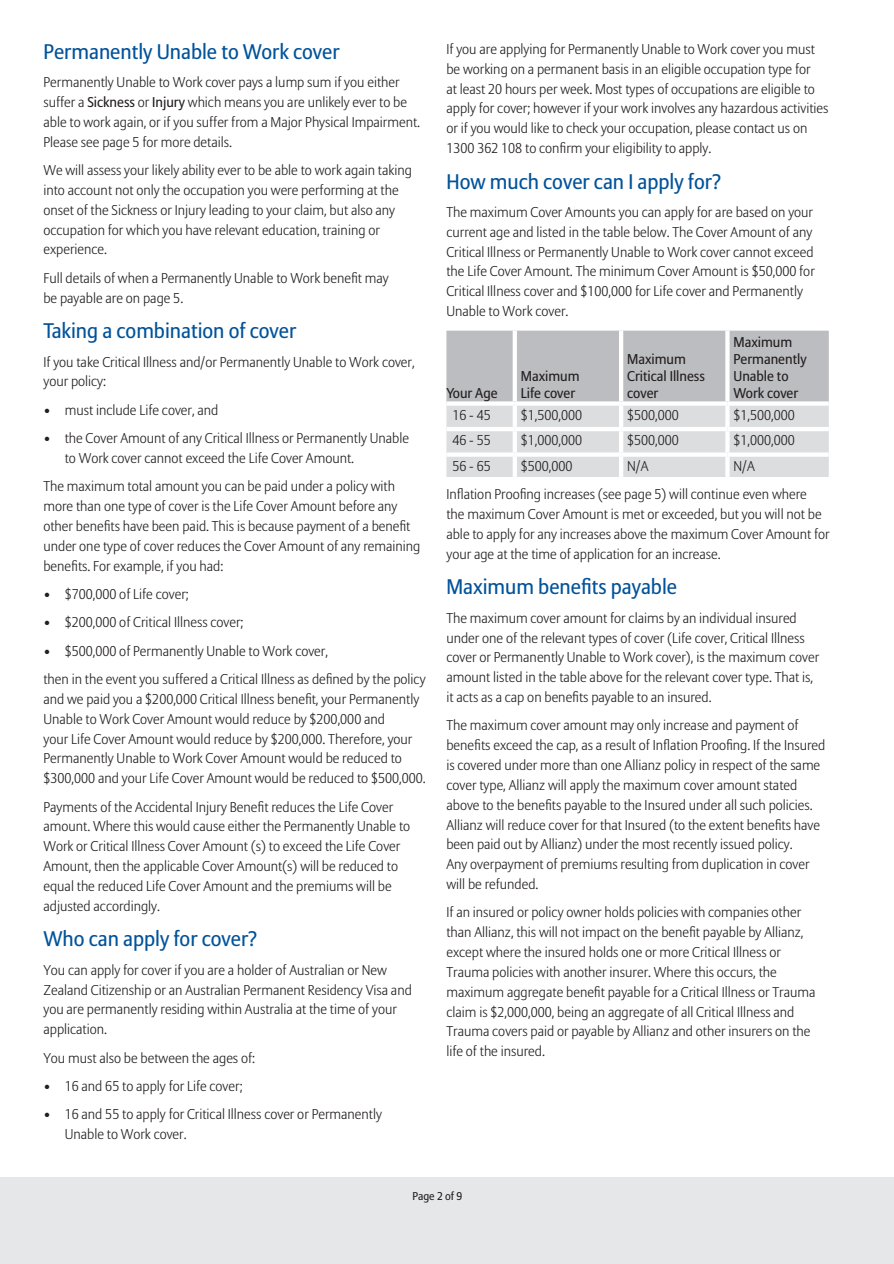
<style>
.page{position:relative;width:894px;height:1264px;background:#fff}
.page>*{position:absolute;margin:0;border:0;box-sizing:border-box;transform-origin:0 0}
.t1{font:21px "Allianz Sans";color:#01529a}
.t2{font:300 14.1px/19.8px "Allianz Sans";color:#231f20}
.t3{font:14.1px/16.8px "Allianz Sans";color:#231f20}
.t4{font:11.25px "Allianz Sans";color:#231f20}
.s1{font-weight:400}
</style>
<div class="page">
<div style="left:1px;top:1176px;width:893px;height:87px;background:#e6e7e9"></div>
<svg style="left:446px;top:330px;width:383px;height:147px;background:#cccdcf"></svg>
<hr style="left:513px;top:330px;width:4px;height:71px;background:#fff">
<hr style="left:619px;top:330px;width:4px;height:71px;background:#fff">
<svg style="left:725px;top:330px;width:4px;height:71px"></svg>
<hr style="left:513px;top:405px;width:4px;height:22px;background:#fff">
<hr style="left:619px;top:405px;width:4px;height:22px;background:#fff">
<svg style="left:725px;top:405px;width:4px;height:22px"></svg>
<hr style="left:513px;top:431px;width:4px;height:21px;background:#fff">
<hr style="left:619px;top:431px;width:4px;height:21px;background:#fff">
<svg style="left:725px;top:431px;width:4px;height:21px"></svg>
<hr style="left:513px;top:456px;width:4px;height:21px;background:#fff">
<hr style="left:619px;top:456px;width:4px;height:21px;background:#fff">
<svg style="left:725px;top:456px;width:4px;height:21px"></svg>
<svg style="left:446px;top:401px;width:69px;height:4px"></svg>
<svg style="left:515px;top:401px;width:106px;height:4px"></svg>
<svg style="left:621px;top:401px;width:106px;height:4px"></svg>
<svg style="left:727px;top:401px;width:102px;height:4px"></svg>
<hr style="left:446px;top:427px;width:69px;height:4px;background:#fff">
<hr style="left:515px;top:427px;width:106px;height:4px;background:#fff">
<hr style="left:621px;top:427px;width:106px;height:4px;background:#fff">
<hr style="left:727px;top:427px;width:102px;height:4px;background:#fff">
<svg style="left:446px;top:452px;width:69px;height:4px"></svg>
<svg style="left:515px;top:452px;width:106px;height:4px"></svg>
<svg style="left:621px;top:452px;width:106px;height:4px"></svg>
<svg style="left:727px;top:452px;width:102px;height:4px"></svg>
<h1 class="t1" style="left:43px;top:39px;width:298px">Permanently Unable to Work cover</h1>
<p class="t2" style="left:43px;top:73px;width:378px">Permanently Unable to Work cover pays a lump sum if you either suffer a <span class="s1">Sickness</span> or <span class="s1">Injury</span> which means you are unlikely ever to be able to work again, or if you suffer from a Major Physical Impairment.<br>Please see page 5 for more details.</p>
<p class="t2" style="left:43px;top:161px;width:370px">We will assess your likely ability ever to be able to work again taking into account not only the occupation you were performing at the onset of the Sickness or Injury leading to your claim, but also any occupation for which you have relevant education, training or experience.</p>
<p class="t2" style="left:43px;top:268px;width:347px">Full details of when a Permanently Unable to Work benefit may be payable are on page 5.</p>
<h1 class="t1" style="left:43px;top:318px;width:254px">Taking a combination of cover</h1>
<p class="t2" style="left:43px;top:352px;width:373px">If you take Critical Illness and/or Permanently Unable to Work cover, your policy:</p>
<p class="t2" style="left:43px;top:400px;width:176px">• must include Life cover, and</p>
<p class="t2" style="left:65px;top:429px;width:346px;text-indent:-21px">• the Cover Amount of any Critical Illness or Permanently Unable to Work cover cannot exceed the Life Cover Amount.</p>
<p class="t2" style="left:43px;top:477px;width:378px">The maximum total amount you can be paid under a policy with more than one type of cover is the Life Cover Amount before any other benefits have been paid. This is because payment of a benefit under one type of cover reduces the Cover Amount of any remaining benefits. For example, if you had:</p>
<p class="t2" style="left:43px;top:584px;width:147px">• $700,000 of Life cover;</p>
<p class="t2" style="left:43px;top:613px;width:201px">• $200,000 of Critical Illness cover;</p>
<p class="t2" style="left:43px;top:637px;width:384px;line-height:28.3px">• $500,000 of Permanently Unable to Work cover,<br>then in the event you suffered a Critical Illness as defined by the policy</p>
<p class="t2" style="left:43px;top:689px;width:384px">and we paid you a $200,000 Critical Illness benefit, your Permanently Unable to Work Cover Amount would reduce by $200,000 and<br>your Life Cover Amount would reduce by $200,000. Therefore, your Permanently Unable to Work Cover Amount would be reduced to $300,000 and your Life Cover Amount would be reduced to $500,000.</p>
<p class="t2" style="left:43px;top:797px;width:368px">Payments of the Accidental Injury Benefit reduces the Life Cover amount. Where this would cause either the Permanently Unable to Work or Critical Illness Cover Amount (s) to exceed the Life Cover Amount, then the applicable Cover Amount(s) will be reduced to equal the reduced Life Cover Amount and the premiums will be adjusted accordingly.</p>
<h1 class="t1" style="left:43px;top:926px;width:216px">Who can apply for cover?</h1>
<p class="t2" style="left:43px;top:960px;width:370px">You can apply for cover if you are a holder of Australian or New Zealand Citizenship or an Australian Permanent Residency Visa and you are permanently residing within Australia at the time of your application.</p>
<p class="t2" style="left:43px;top:1048px;width:213px">You must also be between the ages of:</p>
<p class="t2" style="left:43px;top:1076px;width:201px">• 16 and 65 to apply for Life cover;</p>
<p class="t2" style="left:65px;top:1104px;width:319px;text-indent:-21px">• 16 and 55 to apply for Critical Illness cover or Permanently<br>Unable to Work cover.</p>
<p class="t2" style="left:446px;top:40px;width:383px">If you are applying for Permanently Unable to Work cover you must be working on a permanent basis in an eligible occupation type for<br>at least 20 hours per week. Most types of occupations are eligible to apply for cover; however if your work involves any hazardous activities or if you would like to check your occupation, please contact us on 1300 362 108 to confirm your eligibility to apply.</p>
<h1 class="t1" style="left:446px;top:169px;width:276px">How much cover can I apply for?</h1>
<p class="t2" style="left:446px;top:203px;width:370px">The maximum Cover Amounts you can apply for are based on your current age and listed in the table below. The Cover Amount of any Critical Illness or Permanently Unable to Work cover cannot exceed the Life Cover Amount. The minimum Cover Amount is $50,000 for Critical Illness cover and $100,000 for Life cover and Permanently Unable to Work cover.</p>
<p class="t3" style="left:446px;top:385px;width:53px">Your Age</p>
<p class="t3" style="left:521px;top:368px;width:60px">Maximum<br>Life cover</p>
<p class="t3" style="left:627px;top:351px;width:79px">Maximum<br>Critical Illness cover</p>
<p class="t3" style="left:733px;top:334px;width:75px">Maximum<br>Permanently<br>Unable to<br>Work cover</p>
<p class="t2" style="left:452px;top:405px;width:40px">16 - 45</p>
<p class="t2" style="left:521px;top:405px;width:63px">$1,500,000</p>
<p class="t2" style="left:627px;top:405px;width:53px">$500,000</p>
<p class="t2" style="left:733px;top:405px;width:63px">$1,500,000</p>
<p class="t2" style="left:452px;top:431px;width:40px">46 - 55</p>
<p class="t2" style="left:521px;top:431px;width:63px">$1,000,000</p>
<p class="t2" style="left:627px;top:431px;width:53px">$500,000</p>
<p class="t2" style="left:733px;top:431px;width:63px">$1,000,000</p>
<p class="t2" style="left:452px;top:457px;width:40px">56 - 65</p>
<p class="t2" style="left:521px;top:457px;width:53px">$500,000</p>
<p class="t2" style="left:627px;top:457px;width:23px">N/A</p>
<p class="t2" style="left:446px;top:452px;width:362px;line-height:28.3px;text-indent:287px">N/A<br>Inflation Proofing increases (see page 5) will continue even where</p>
<p class="t2" style="left:446px;top:505px;width:385px">the maximum Cover Amount is met or exceeded, but you will not be able to apply for any increases above the maximum Cover Amount for your age at the time of application for an increase.</p>
<h1 class="t1" style="left:446px;top:574px;width:232px">Maximum benefits payable</h1>
<p class="t2" style="left:446px;top:608px;width:374px">The maximum cover amount for claims by an individual insured under one of the relevant types of cover (Life cover, Critical Illness cover or Permanently Unable to Work cover), is the maximum cover amount listed in the table above for the relevant cover type. That is, it acts as a cap on benefits payable to an insured.</p>
<p class="t2" style="left:446px;top:716px;width:380px">The maximum cover amount may only increase and payment of benefits exceed the cap, as a result of Inflation Proofing. If the Insured is covered under more than one Allianz policy in respect of the same cover type, Allianz will apply the maximum cover amount stated above to the benefits payable to the Insured under all such policies.<br>Allianz will reduce cover for that Insured (to the extent benefits have been paid out by Allianz) under the most recently issued policy.<br>Any overpayment of premiums resulting from duplication in cover will be refunded.</p>
<p class="t2" style="left:446px;top:903px;width:370px">If an insured or policy owner holds policies with companies other than Allianz, this will not impact on the benefit payable by Allianz, except where the insured holds one or more Critical Illness or Trauma policies with another insurer. Where this occurs, the maximum aggregate benefit payable for a Critical Illness or Trauma claim is $2,000,000, being an aggregate of all Critical Illness and Trauma covers paid or payable by Allianz and other insurers on the life of the insured.</p>
<p class="t4" style="left:412px;top:1189px;width:51px">Page 2 of 9</p>
</div>
